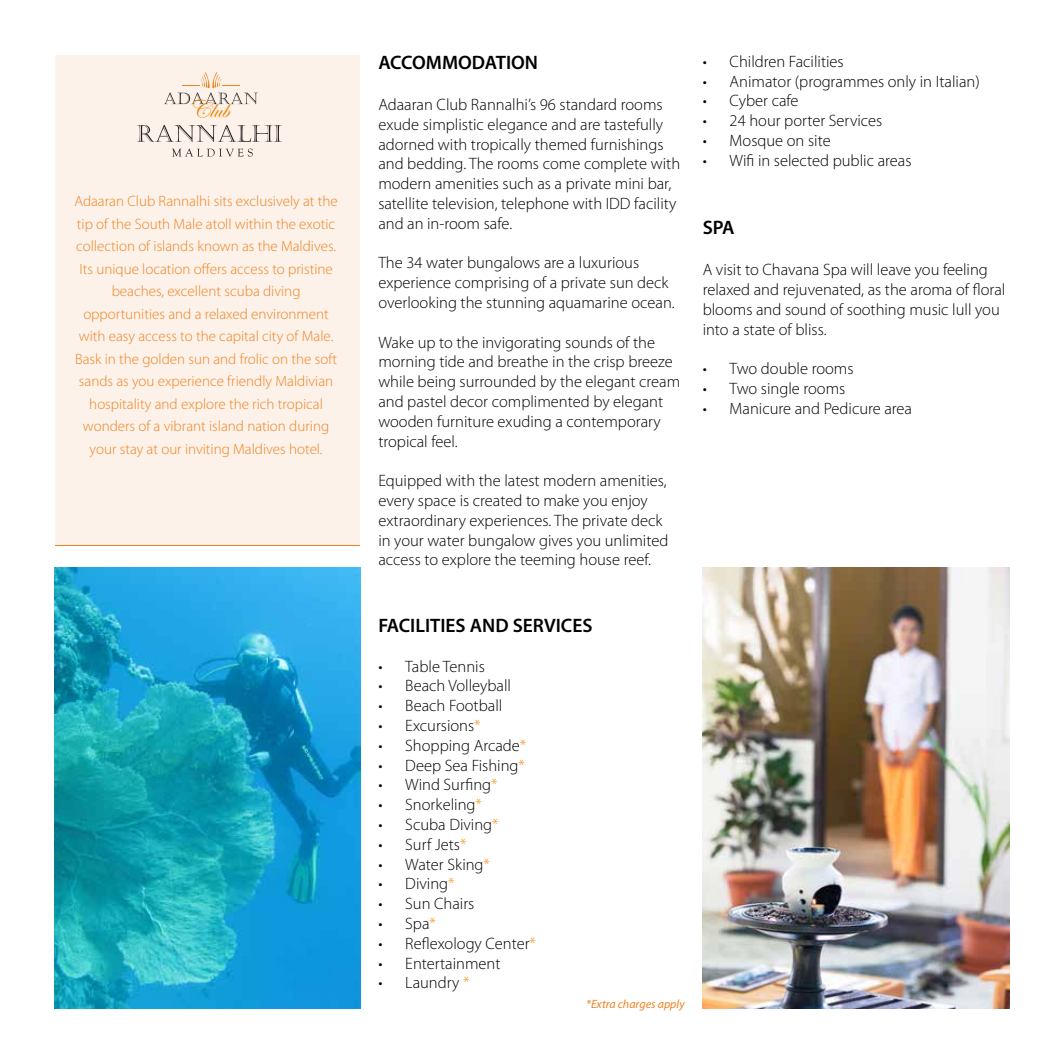
<style>
.page{position:relative;width:1063px;height:1063px;background:#fff}
.page>*{position:absolute;margin:0;border:0;box-sizing:border-box;transform-origin:0 0}
.t1{font:25.5px "Edwardian Script ITC";color:#ef8200}
.t2{font:600 19.5px "Myriad Pro";color:#000}
.t3{font:300 16.5px/19.8px "Myriad Pro";color:#000}
.t4{font:300 15px/22.5px "Myriad Pro";color:#ee8222;text-align:center}
.t5{font:italic 12px "Myriad Pro";color:#ee8222}
.s1{color:#f7941f}
</style>
<div class="page">
<img style="left:54px;top:567px;width:306px;height:442px">
<div style="left:55px;top:55px;width:305px;height:491px;background:#fdf2e9"></div>
<img style="left:703px;top:567px;width:306px;height:442px">
<svg style="left:137px;top:125px;width:145px;height:17px"></svg>
<svg style="left:164px;top:73px;width:94px;height:31px"></svg>
<svg style="left:172px;top:148px;width:81px;height:9px"></svg>
<hr style="left:55px;top:545px;width:305px;height:1px;background:#ee8222">
<h1 class="t1" style="left:189px;top:95px;width:42px">Club</h1>
<p class="t4" style="left:74px;top:190px;width:265px">Adaaran Club Rannalhi sits exclusively at the tip of the South Male atoll within the exotic collection of islands known as the Maldives.<br>Its unique location offers access to pristine beaches, excellent scuba diving opportunities and a relaxed environment with easy access to the capital city of Male.<br>Bask in the golden sun and frolic on the soft sands as you experience friendly Maldivian hospitality and explore the rich tropical wonders of a vibrant island nation during your stay at our inviting Maldives hotel.</p>
<p class="t2" style="left:378px;top:50px;width:161px">ACCOMMODATION</p>
<p class="t3" style="left:378px;top:94px;width:303px">Adaaran Club Rannalhi’s 96 standard rooms exude simplistic elegance and are tastefully adorned with tropically themed furnishings and bedding. The rooms come complete with modern amenities such as a private mini bar, satellite television, telephone with IDD facility and an in-room safe.</p>
<p class="t3" style="left:378px;top:253px;width:298px">The 34 water bungalows are a luxurious experience comprising of a private sun deck overlooking the stunning aquamarine ocean.</p>
<p class="t3" style="left:378px;top:332px;width:303px">Wake up to the invigorating sounds of the morning tide and breathe in the crisp breeze while being surrounded by the elegant cream and pastel decor complimented by elegant wooden furniture exuding a contemporary tropical feel.</p>
<p class="t3" style="left:378px;top:471px;width:292px">Equipped with the latest modern amenities, every space is created to make you enjoy extraordinary experiences. The private deck in your water bungalow gives you unlimited access to explore the teeming house reef.</p>
<p class="t3" style="left:703px;top:51px;width:143px">• Children Facilities</p>
<p class="t3" style="left:703px;top:71px;width:279px">• Animator (programmes only in Italian)</p>
<p class="t3" style="left:703px;top:91px;width:97px">• Cyber cafe</p>
<p class="t3" style="left:703px;top:111px;width:181px">• 24 hour porter Services</p>
<p class="t3" style="left:703px;top:131px;width:130px">• Mosque on site</p>
<p class="t3" style="left:703px;top:150px;width:210px">• Wifi in selected public areas</p>
<p class="t2" style="left:703px;top:215px;width:34px">SPA</p>
<p class="t3" style="left:703px;top:260px;width:304px">A visit to Chavana Spa will leave you feeling relaxed and rejuvenated, as the aroma of floral blooms and sound of soothing music lull you into a state of bliss.</p>
<p class="t3" style="left:703px;top:359px;width:152px">• Two double rooms</p>
<p class="t3" style="left:703px;top:378px;width:144px">• Two single rooms</p>
<p class="t3" style="left:703px;top:398px;width:211px">• Manicure and Pedicure area</p>
<p class="t2" style="left:378px;top:613px;width:216px">FACILITIES AND SERVICES</p>
<p class="t3" style="left:378px;top:656px;width:108px">• Table Tennis</p>
<p class="t3" style="left:378px;top:676px;width:134px">• Beach Volleyball</p>
<p class="t3" style="left:378px;top:696px;width:125px">• Beach Football</p>
<p class="t3" style="left:378px;top:715px;width:104px">• Excursions<span class="s1">*</span></p>
<p class="t3" style="left:378px;top:735px;width:149px">• Shopping Arcade<span class="s1">*</span></p>
<p class="t3" style="left:378px;top:755px;width:148px">• Deep Sea Fishing<span class="s1">*</span></p>
<p class="t3" style="left:378px;top:775px;width:121px">• Wind Surfing<span class="s1">*</span></p>
<p class="t3" style="left:378px;top:795px;width:105px">• Snorkeling<span class="s1">*</span></p>
<p class="t3" style="left:378px;top:814px;width:122px">• Scuba Diving<span class="s1">*</span></p>
<p class="t3" style="left:378px;top:834px;width:90px">• Surf Jets<span class="s1">*</span></p>
<p class="t3" style="left:378px;top:854px;width:113px">• Water Sking<span class="s1">*</span></p>
<p class="t3" style="left:378px;top:874px;width:78px">• Diving<span class="s1">*</span></p>
<p class="t3" style="left:378px;top:894px;width:98px">• Sun Chairs</p>
<p class="t3" style="left:378px;top:913px;width:59px">• Spa<span class="s1">*</span></p>
<p class="t3" style="left:378px;top:933px;width:159px">• Reflexology Center<span class="s1">*</span></p>
<p class="t3" style="left:378px;top:953px;width:124px">• Entertainment</p>
<p class="t3" style="left:378px;top:973px;width:93px">• Laundry <span class="s1">*</span></p>
<p class="t5" style="left:586px;top:997px;width:100px">*Extra charges apply</p>
</div>
